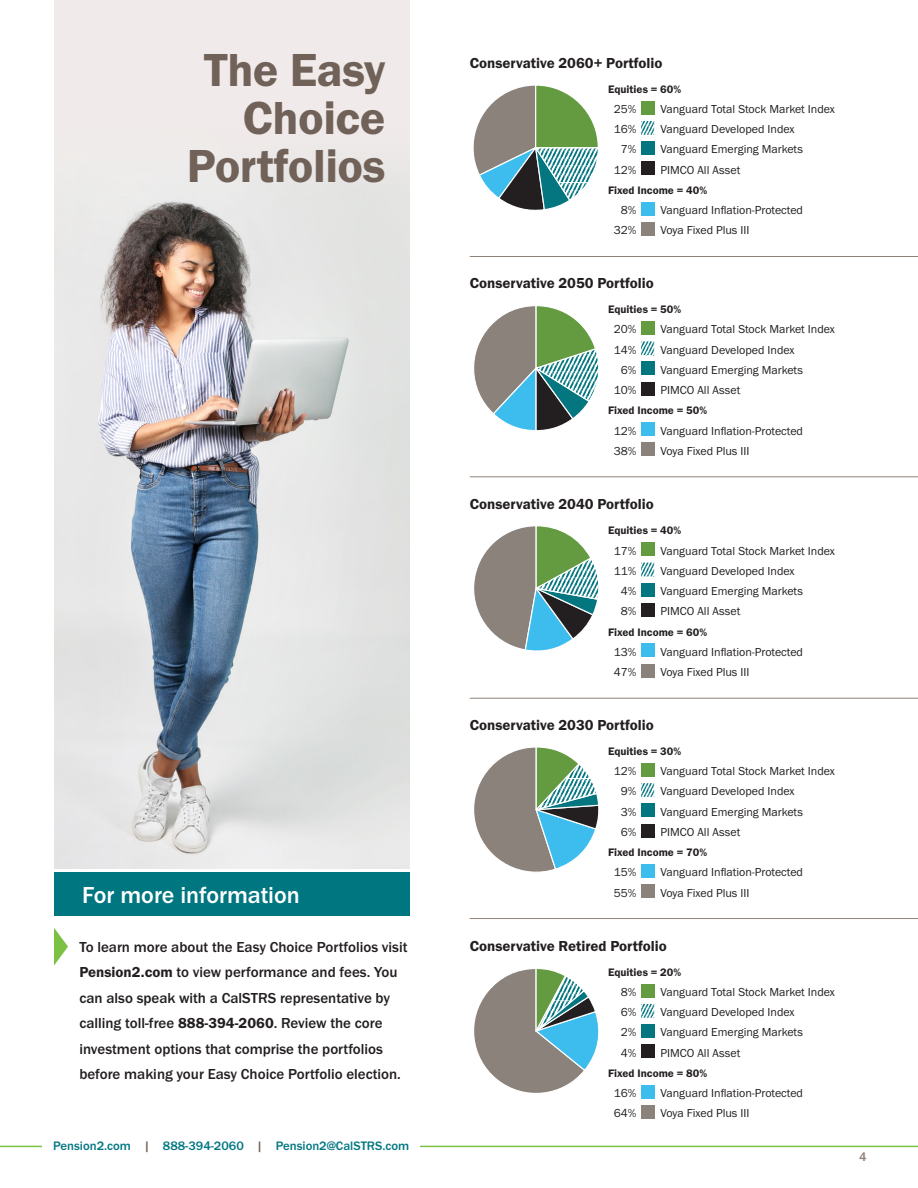
<style>
.page{position:relative;width:918px;height:1188px;background:#fff}
.page>*{position:absolute;margin:0;border:0;box-sizing:border-box;transform-origin:0 0}
.t1{font:48px/48px "Franklin Gothic URW Dem";letter-spacing:-.01em;color:#716259;text-align:right}
.new_subhead{font:500 24px "Franklin Gothic URW";color:#fff}
.intro{font:500 15px/25.5px "Franklin Gothic URW";color:#231f20}
.t2{font:15px "Franklin Gothic URW Dem";color:#231f20}
.t3{font:500 12.75px "Franklin Gothic URW";color:#007681}
.t4{font:500 12.75px "Franklin Gothic URW";color:#8f8279}
.t5{font:12px "Franklin Gothic URW Boo";color:#231f20}
.t6{font:11.25px "Franklin Gothic URW Dem";color:#231f20}
.s1{font-family:"Franklin Gothic URW Dem";font-weight:400}
.s2{color:#716259}
</style>
<div class="page">
<div style="left:54px;top:0;width:355px;height:868px;background:#f0ebea"></div>
<img style="left:54px;top:179px;width:355px;height:689px">
<div style="left:54px;top:873px;width:355px;height:43px;background:#007681"></div>
<svg style="left:54px;top:928px;width:14px;height:38px"></svg>
<hr style="left:0;top:1146px;width:918px;height:1px;background:#7bc144">
<hr style="left:470px;top:256px;width:448px;height:1px;background:#8f8279">
<hr style="left:470px;top:476px;width:448px;height:1px;background:#8f8279">
<hr style="left:470px;top:698px;width:448px;height:1px;background:#8f8279">
<hr style="left:470px;top:918px;width:448px;height:1px;background:#8f8279">
<div style="left:42px;top:1142px;width:378px;height:27px;background:#fff"></div>
<svg style="left:474px;top:526px;width:125px;height:125px"></svg>
<div style="left:641px;top:542px;width:13px;height:14px;background:#649b41"></div>
<svg style="left:641px;top:563px;width:14px;height:13px"></svg>
<div style="left:641px;top:583px;width:13px;height:14px;background:#037680"></div>
<div style="left:641px;top:603px;width:13px;height:14px;background:#231f20"></div>
<div style="left:641px;top:644px;width:13px;height:13px;background:#3cbded"></div>
<div style="left:641px;top:664px;width:13px;height:14px;background:#8b827b"></div>
<div style="left:641px;top:101px;width:13px;height:13px;background:#649b41"></div>
<svg style="left:641px;top:121px;width:14px;height:14px"></svg>
<div style="left:641px;top:141px;width:13px;height:14px;background:#037680"></div>
<div style="left:641px;top:162px;width:13px;height:13px;background:#231f20"></div>
<div style="left:641px;top:202px;width:13px;height:14px;background:#3cbded"></div>
<div style="left:641px;top:222px;width:13px;height:14px;background:#8b827b"></div>
<svg style="left:473px;top:85px;width:125px;height:125px"></svg>
<svg style="left:474px;top:306px;width:125px;height:124px"></svg>
<svg style="left:474px;top:747px;width:125px;height:125px"></svg>
<svg style="left:474px;top:969px;width:125px;height:124px"></svg>
<div style="left:641px;top:984px;width:13px;height:13px;background:#649b41"></div>
<svg style="left:641px;top:1004px;width:14px;height:14px"></svg>
<div style="left:641px;top:1024px;width:13px;height:14px;background:#037680"></div>
<div style="left:641px;top:1044px;width:13px;height:14px;background:#231f20"></div>
<div style="left:641px;top:1085px;width:13px;height:14px;background:#3cbded"></div>
<div style="left:641px;top:1105px;width:13px;height:14px;background:#8b827b"></div>
<div style="left:641px;top:763px;width:13px;height:14px;background:#649b41"></div>
<svg style="left:641px;top:783px;width:14px;height:14px"></svg>
<div style="left:641px;top:803px;width:13px;height:14px;background:#037680"></div>
<div style="left:641px;top:824px;width:13px;height:13px;background:#231f20"></div>
<div style="left:641px;top:864px;width:13px;height:14px;background:#3cbded"></div>
<div style="left:641px;top:884px;width:13px;height:14px;background:#8b827b"></div>
<div style="left:641px;top:321px;width:13px;height:14px;background:#649b41"></div>
<svg style="left:641px;top:341px;width:14px;height:14px"></svg>
<div style="left:641px;top:362px;width:13px;height:13px;background:#037680"></div>
<div style="left:641px;top:382px;width:13px;height:14px;background:#231f20"></div>
<div style="left:641px;top:422px;width:13px;height:14px;background:#3cbded"></div>
<div style="left:641px;top:443px;width:13px;height:13px;background:#8b827b"></div>
<p class="t1" style="left:187px;top:45px;width:200px">The Easy<br>Choice<br>Portfolios</p>
<p class="new_subhead" style="left:82px;top:880px;width:219px">For more information</p>
<p class="intro" style="left:79px;top:934px;width:330px">To learn more about the Easy Choice Portfolios visit <span class="s1">Pension2.com</span> to view performance and fees. You can also speak with a CalSTRS representative by calling toll-free <span class="s1">888-394-2060</span>. Review the core investment options that comprise the portfolios before making your Easy Choice Portfolio election.</p>
<p class="t3" style="left:53px;top:1138px;width:358px">Pension2.com <span class="s2">|</span> 888-394-2060 <span class="s2">|</span> Pension2@CalSTRS.com</p>
<p class="t2" style="left:470px;top:53px;width:194px">Conservative 2060+ Portfolio</p>
<p class="t6" style="left:608px;top:82px;width:75px">Equities = 60%</p>
<p class="t5" style="left:614px;top:102px;width:24px">25%</p>
<p class="t5" style="left:661px;top:102px;width:176px">Vanguard Total Stock Market Index</p>
<p class="t5" style="left:614px;top:122px;width:24px">16%</p>
<p class="t5" style="left:661px;top:122px;width:136px">Vanguard Developed Index</p>
<p class="t5" style="left:621px;top:142px;width:17px">7%</p>
<p class="t5" style="left:661px;top:142px;width:144px">Vanguard Emerging Markets</p>
<p class="t5" style="left:614px;top:162px;width:24px">12%</p>
<p class="t5" style="left:661px;top:162px;width:81px">PIMCO All Asset</p>
<p class="t6" style="left:608px;top:183px;width:101px">Fixed Income = 40%</p>
<p class="t5" style="left:621px;top:203px;width:17px">8%</p>
<p class="t5" style="left:661px;top:203px;width:144px">Vanguard Inflation-Protected</p>
<p class="t5" style="left:614px;top:223px;width:24px">32%</p>
<p class="t5" style="left:661px;top:223px;width:91px">Voya Fixed Plus III</p>
<p class="t2" style="left:470px;top:274px;width:185px">Conservative 2050 Portfolio</p>
<p class="t6" style="left:608px;top:302px;width:75px">Equities = 50%</p>
<p class="t5" style="left:614px;top:322px;width:24px">20%</p>
<p class="t5" style="left:661px;top:322px;width:176px">Vanguard Total Stock Market Index</p>
<p class="t5" style="left:614px;top:342px;width:24px">14%</p>
<p class="t5" style="left:661px;top:342px;width:136px">Vanguard Developed Index</p>
<p class="t5" style="left:621px;top:362px;width:17px">6%</p>
<p class="t5" style="left:661px;top:362px;width:144px">Vanguard Emerging Markets</p>
<p class="t5" style="left:614px;top:383px;width:24px">10%</p>
<p class="t5" style="left:661px;top:383px;width:81px">PIMCO All Asset</p>
<p class="t6" style="left:608px;top:404px;width:101px">Fixed Income = 50%</p>
<p class="t5" style="left:614px;top:423px;width:24px">12%</p>
<p class="t5" style="left:661px;top:423px;width:144px">Vanguard Inflation-Protected</p>
<p class="t5" style="left:614px;top:443px;width:24px">38%</p>
<p class="t5" style="left:661px;top:443px;width:91px">Voya Fixed Plus III</p>
<p class="t2" style="left:470px;top:495px;width:185px">Conservative 2040 Portfolio</p>
<p class="t6" style="left:608px;top:524px;width:75px">Equities = 40%</p>
<p class="t5" style="left:614px;top:543px;width:24px">17%</p>
<p class="t5" style="left:661px;top:543px;width:176px">Vanguard Total Stock Market Index</p>
<p class="t5" style="left:614px;top:563px;width:24px">11%</p>
<p class="t5" style="left:661px;top:563px;width:136px">Vanguard Developed Index</p>
<p class="t5" style="left:621px;top:584px;width:17px">4%</p>
<p class="t5" style="left:661px;top:584px;width:144px">Vanguard Emerging Markets</p>
<p class="t5" style="left:621px;top:604px;width:17px">8%</p>
<p class="t5" style="left:661px;top:604px;width:81px">PIMCO All Asset</p>
<p class="t6" style="left:608px;top:625px;width:101px">Fixed Income = 60%</p>
<p class="t5" style="left:614px;top:644px;width:24px">13%</p>
<p class="t5" style="left:661px;top:644px;width:144px">Vanguard Inflation-Protected</p>
<p class="t5" style="left:614px;top:665px;width:24px">47%</p>
<p class="t5" style="left:661px;top:665px;width:91px">Voya Fixed Plus III</p>
<p class="t2" style="left:470px;top:716px;width:185px">Conservative 2030 Portfolio</p>
<p class="t6" style="left:608px;top:744px;width:75px">Equities = 30%</p>
<p class="t5" style="left:614px;top:764px;width:24px">12%</p>
<p class="t5" style="left:661px;top:764px;width:176px">Vanguard Total Stock Market Index</p>
<p class="t5" style="left:621px;top:784px;width:17px">9%</p>
<p class="t5" style="left:661px;top:784px;width:136px">Vanguard Developed Index</p>
<p class="t5" style="left:621px;top:804px;width:17px">3%</p>
<p class="t5" style="left:661px;top:804px;width:144px">Vanguard Emerging Markets</p>
<p class="t5" style="left:621px;top:824px;width:17px">6%</p>
<p class="t5" style="left:661px;top:824px;width:81px">PIMCO All Asset</p>
<p class="t6" style="left:608px;top:845px;width:101px">Fixed Income = 70%</p>
<p class="t5" style="left:614px;top:865px;width:24px">15%</p>
<p class="t5" style="left:661px;top:865px;width:144px">Vanguard Inflation-Protected</p>
<p class="t5" style="left:614px;top:885px;width:24px">55%</p>
<p class="t5" style="left:661px;top:885px;width:91px">Voya Fixed Plus III</p>
<p class="t2" style="left:470px;top:936px;width:198px">Conservative Retired Portfolio</p>
<p class="t6" style="left:608px;top:965px;width:75px">Equities = 20%</p>
<p class="t5" style="left:621px;top:984px;width:17px">8%</p>
<p class="t5" style="left:661px;top:984px;width:176px">Vanguard Total Stock Market Index</p>
<p class="t5" style="left:621px;top:1005px;width:17px">6%</p>
<p class="t5" style="left:661px;top:1005px;width:136px">Vanguard Developed Index</p>
<p class="t5" style="left:621px;top:1025px;width:17px">2%</p>
<p class="t5" style="left:661px;top:1025px;width:144px">Vanguard Emerging Markets</p>
<p class="t5" style="left:621px;top:1045px;width:17px">4%</p>
<p class="t5" style="left:661px;top:1045px;width:81px">PIMCO All Asset</p>
<p class="t6" style="left:608px;top:1066px;width:101px">Fixed Income = 80%</p>
<p class="t5" style="left:614px;top:1086px;width:24px">16%</p>
<p class="t5" style="left:661px;top:1086px;width:144px">Vanguard Inflation-Protected</p>
<p class="t5" style="left:614px;top:1106px;width:24px">64%</p>
<p class="t5" style="left:661px;top:1106px;width:91px">Voya Fixed Plus III</p>
<p class="t4" style="left:859px;top:1149px;width:9px">4</p>
</div>
